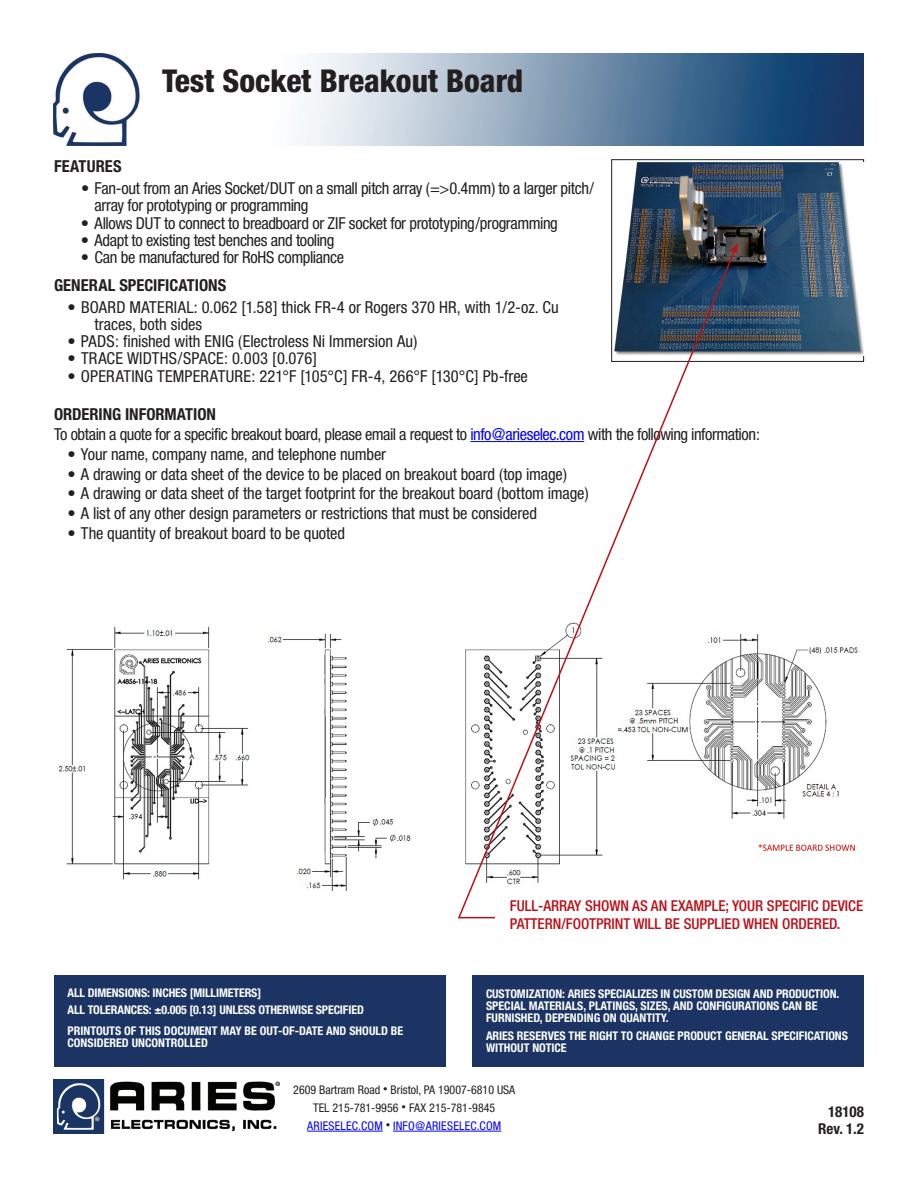
<style>
.page{position:relative;width:918px;height:1188px;background:#fff}
.page>*{position:absolute;margin:0;border:0;box-sizing:border-box;transform-origin:0 0}
.headline{font:800 condensed 31.5px "Helvetica Neue";color:#231f20}
.body{font:condensed 16.5px/17.2px "Helvetica Neue";letter-spacing:-.01em;color:#231f20}
.body-2{font:condensed 16.5px "Helvetica Neue";letter-spacing:.01em;color:#231f20}
.body-3{font:700 condensed 16.5px "Helvetica Neue";color:#231f20}
.t1{font:500 condensed 15px/18px "Helvetica Neue";color:#bb1018}
.t2{font:700 condensed 15px/16.5px "Helvetica Neue";color:#231f20;text-align:right}
.t3{font:700 condensed 12px/12px "Helvetica Neue";letter-spacing:-.005em;color:#fff}
.t4{font:condensed 12px "Helvetica Neue";color:#231f20}
.t5{font:condensed 12px "Helvetica Neue";letter-spacing:.02em;color:#00f}
.s1{color:#00f}
.s2{font-size:9px}
.s3{font-size:9px;color:#231f20}
</style>
<div class="page">
<img style="left:54px;top:54px;width:810px;height:92px">
<hr style="left:307px;top:1131px;width:76px;height:1px;background:#00f">
<hr style="left:393px;top:1131px;width:108px;height:1px;background:#00f">
<img style="left:54px;top:1080px;width:225px;height:54px">
<div style="left:54px;top:975px;width:392px;height:92px;background:#1b3463"></div>
<div style="left:473px;top:975px;width:391px;height:92px;background:#1b3463"></div>
<svg style="left:636px;top:162px;width:203px;height:1px"></svg>
<img style="left:59px;top:626px;width:799px;height:265px">
<img style="left:627px;top:163px;width:237px;height:192px">
<svg style="left:457px;top:249px;width:279px;height:670px"></svg>
<svg style="left:730px;top:243px;width:8px;height:11px"></svg>
<p class="headline" style="left:162px;top:61px;width:363px">Test Socket Breakout Board</p>
<p class="body-3" style="left:54px;top:156px;width:69px">FEATURES</p>
<p class="body" style="left:94px;top:179px;width:501px;text-indent:-14px">• Fan-out from an Aries Socket/DUT on a small pitch array (=&gt;0.4mm) to a larger pitch/ array for prototyping or programming</p>
<p class="body" style="left:81px;top:214px;width:478px">• Allows DUT to connect to breadboard or ZIF socket for prototyping/programming</p>
<p class="body" style="left:81px;top:231px;width:255px">• Adapt to existing test benches and tooling</p>
<p class="body" style="left:81px;top:248px;width:265px">• Can be manufactured for RoHS compliance</p>
<p class="body-3" style="left:54px;top:275px;width:174px">GENERAL SPECIFICATIONS</p>
<p class="body" style="left:94px;top:298px;width:466px;text-indent:-27px">• BOARD MATERIAL: 0.062 [1.58] thick FR-4 or Rogers 370 HR, with 1/2-oz. Cu traces, both sides</p>
<p class="body" style="left:67px;top:332px;width:352px">• PADS: finished with ENIG (Electroless Ni Immersion Au)</p>
<p class="body-2" style="left:67px;top:349px;width:251px">• TRACE WIDTHS/SPACE: 0.003 [0.076]</p>
<p class="body-2" style="left:67px;top:366px;width:462px">• OPERATING TEMPERATURE: 221°F [105°C] FR-4, 266°F [130°C] Pb-free</p>
<p class="body-3" style="left:54px;top:404px;width:164px">ORDERING INFORMATION</p>
<p class="body" style="left:54px;top:425px;width:708px">To obtain a quote for a specific breakout board, please email a request to <span class="s1">info@arieselec.com</span> with the following information:</p>
<p class="body" style="left:67px;top:445px;width:320px">• Your name, company name, and telephone number</p>
<p class="body" style="left:67px;top:465px;width:501px">• A drawing or data sheet of the device to be placed on breakout board (top image)</p>
<p class="body" style="left:67px;top:485px;width:523px">• A drawing or data sheet of the target footprint for the breakout board (bottom image)</p>
<p class="body" style="left:67px;top:505px;width:471px">• A list of any other design parameters or restrictions that must be considered</p>
<p class="body" style="left:67px;top:524px;width:279px">• The quantity of breakout board to be quoted</p>
<p class="t3" style="left:68px;top:985px;width:298px;line-height:16.6px">ALL DIMENSIONS: INCHES [MILLIMETERS]<br>ALL TOLERANCES: ±0.005 [0.13] UNLESS OTHERWISE SPECIFIED</p>
<p class="t3" style="left:68px;top:1025px;width:337px">PRINTOUTS OF THIS DOCUMENT MAY BE OUT-OF-DATE AND SHOULD BE<br>CONSIDERED UNCONTROLLED</p>
<p class="t1" style="left:510px;top:897px;width:355px">FULL-ARRAY SHOWN AS AN EXAMPLE; YOUR SPECIFIC DEVICE<br>PATTERN/FOOTPRINT WILL BE SUPPLIED WHEN ORDERED.</p>
<p class="t3" style="left:486px;top:987px;width:355px">CUSTOMIZATION: ARIES SPECIALIZES IN CUSTOM DESIGN AND PRODUCTION.<br>SPECIAL MATERIALS, PLATINGS, SIZES, AND CONFIGURATIONS CAN BE<br>FURNISHED, DEPENDING ON QUANTITY.</p>
<p class="t3" style="left:486px;top:1029px;width:364px">ARIES RESERVES THE RIGHT TO CHANGE PRODUCT GENERAL SPECIFICATIONS<br>WITHOUT NOTICE</p>
<p class="t4" style="left:293px;top:1083px;width:223px">2609 Bartram Road <span class="s2">•</span> Bristol, PA 19007-6810 USA</p>
<p class="t4" style="left:313px;top:1101px;width:184px">TEL 215-781-9956 <span class="s2">•</span> FAX 215-781-9845</p>
<p class="t5" style="left:307px;top:1119px;width:196px">ARIESELEC.COM <span class="s3">•</span> INFO@ARIESELEC.COM</p>
<p class="t2" style="left:818px;top:1103px;width:47px">18108<br>Rev. 1.2</p>
</div>
